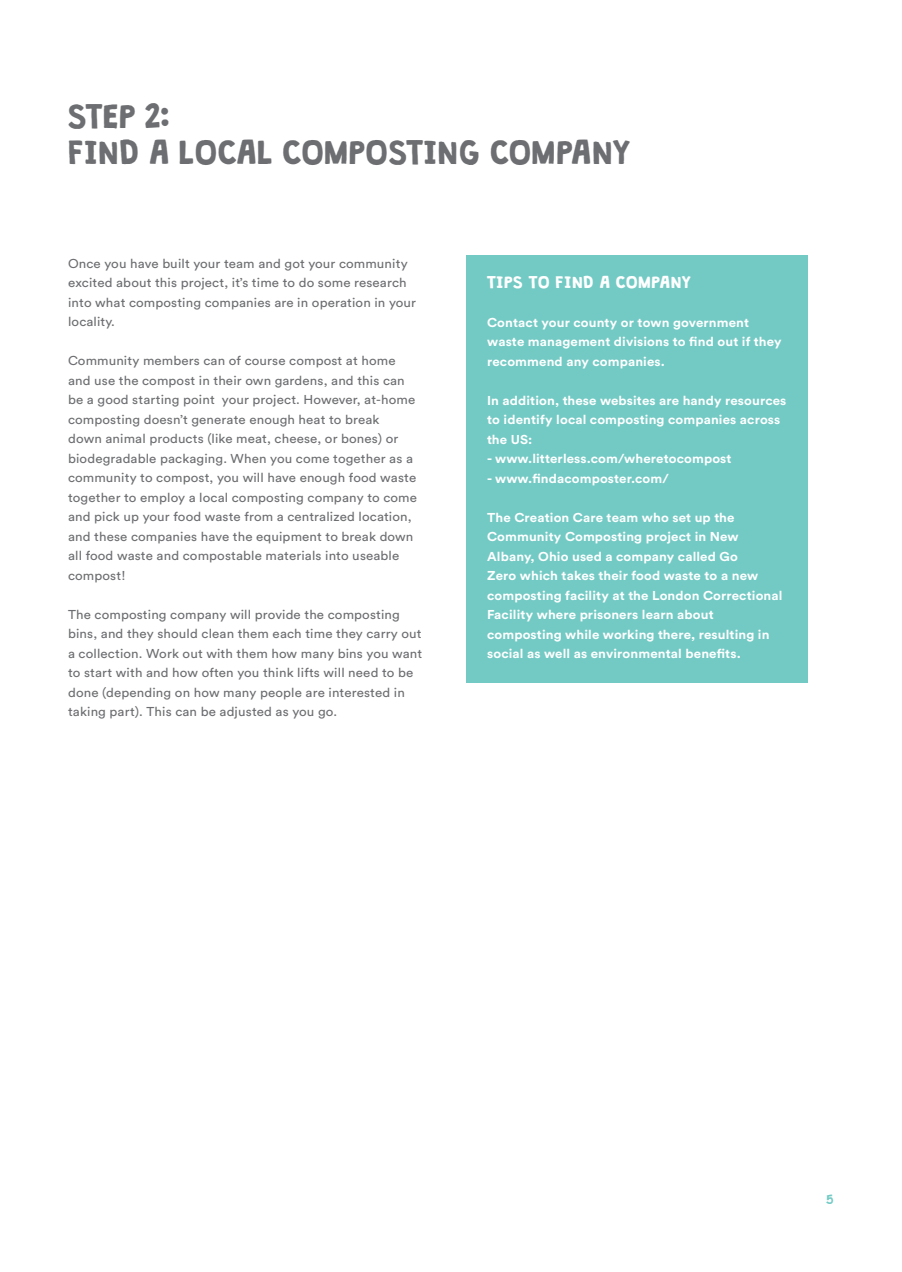
<style>
.page{position:relative;width:902px;height:1272px;background:#fff}
.page>*{position:absolute;margin:0;border:0;box-sizing:border-box;transform-origin:0 0}
.t1{font:30px "Granstander Clean";letter-spacing:-.01em;color:#6d6e71}
.t2{font:15px "Granstander Clean";letter-spacing:.01em;color:#fff;scale:1.05 1}
.t3{font:12.75px/19.5px "Circular Std";letter-spacing:.01em;color:#6d6e71;scale:1.05 1}
.t4{font:700 12.75px/19.5px "Circular Std";letter-spacing:.01em;color:#fff;scale:1.05 1}
.t5{font:12px "Granstander Clean";color:#73cac4}
</style>
<div class="page">
<div style="left:466px;top:255px;width:341px;height:427px;background:#73cac4"></div>
<p class="t1" style="left:68px;top:100px;width:104px">STEP 2:</p>
<p class="t1" style="left:68px;top:136px;width:565px">FIND A LOCAL COMPOSTING COMPANY</p>
<p class="t3" style="left:68px;top:253px;width:333px">Once you have built your team and got your community excited about this project, it’s time to do some research into what composting companies are in operation in your locality.</p>
<p class="t3" style="left:68px;top:351px;width:334px">Community members can of course compost at home and use the compost in their own gardens, and this can be a good starting point your project. However, at-home composting doesn’t generate enough heat to break<br>down animal products (like meat, cheese, or bones) or biodegradable packaging. When you come together as a community to compost, you will have enough food waste together to employ a local composting company to come and pick up your food waste from a centralized location, and these companies have the equipment to break down all food waste and compostable materials into useable compost!</p>
<p class="t3" style="left:68px;top:604px;width:339px">The composting company will provide the composting bins, and they should clean them each time they carry out a collection. Work out with them how many bins you want to start with and how often you think lifts will need to be done (depending on how many people are interested in taking part). This can be adjusted as you go.</p>
<p class="t2" style="left:487px;top:274px;width:196px">TIPS TO FIND A COMPANY</p>
<p class="t4" style="left:487px;top:312px;width:282px">Contact your county or town government waste management divisions to find out if they recommend any companies.</p>
<p class="t4" style="left:487px;top:390px;width:286px">In addition, these websites are handy resources to identify local composting companies across the US:</p>
<p class="t4" style="left:487px;top:449px;width:234px">- www.litterless.com/wheretocompost</p>
<p class="t4" style="left:487px;top:468px;width:174px">- www.findacomposter.com/</p>
<p class="t4" style="left:487px;top:507px;width:283px">The Creation Care team who set up the Community Composting project in New Albany, Ohio used a company called Go<br>Zero which takes their food waste to a new composting facility at the London Correctional Facility where prisoners learn about composting while working there, resulting in social as well as environmental benefits.</p>
<p class="t5" style="left:826px;top:1192px;width:9px">5</p>
</div>
